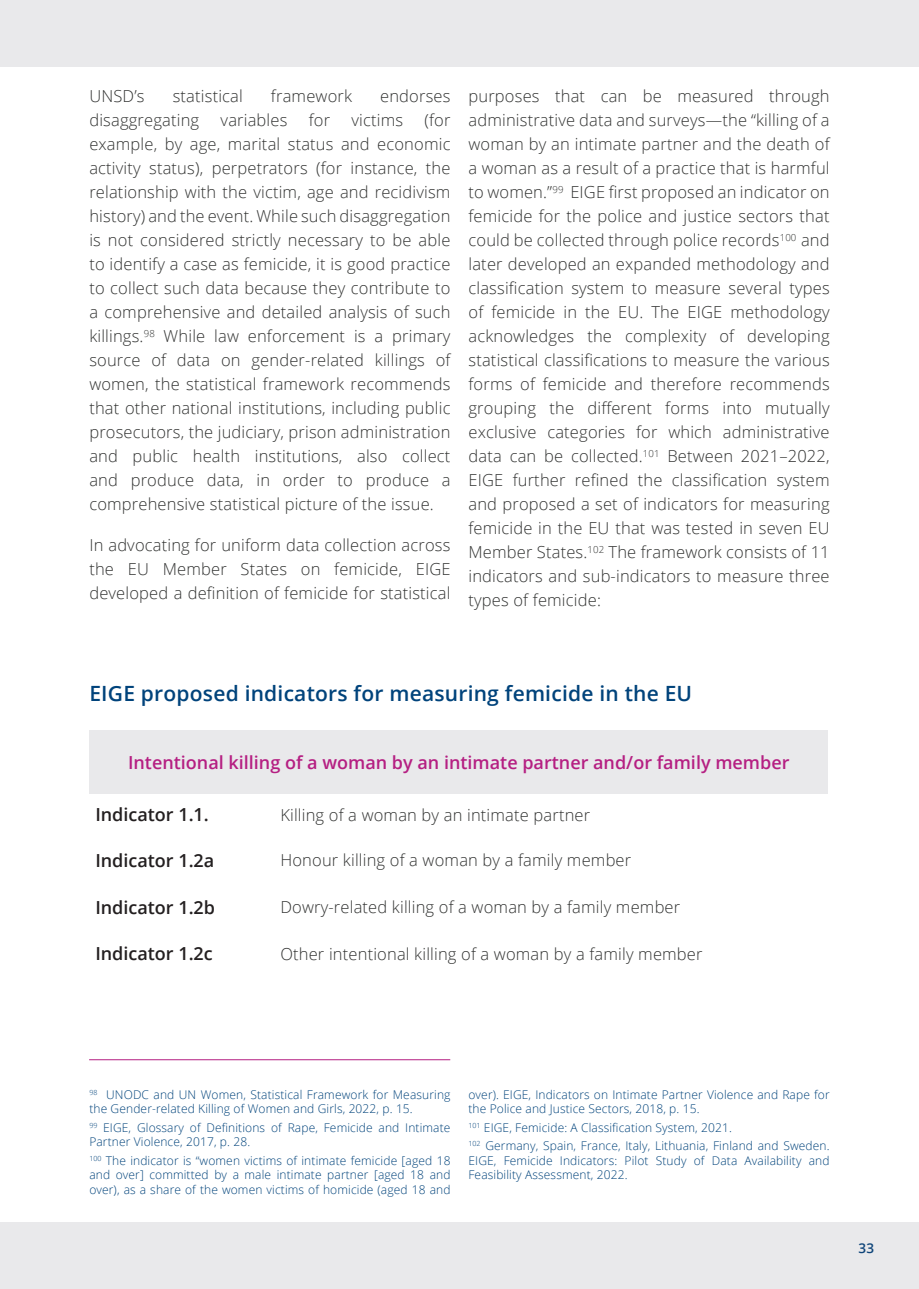
<style>
.page{position:relative;width:919px;height:1289px;background:#fff}
.page>*{position:absolute;margin:0;border:0;box-sizing:border-box;transform-origin:0 0}
.t1{font:600 21px "Open Sans";letter-spacing:.01em;color:#00437b}
.t2{font:600 18px "Open Sans";color:#b51f82}
.t3{font:600 18px "Open Sans";color:#231f20}
.t4{font:300 16.5px/24px "Open Sans";letter-spacing:.01em;color:#323332;text-align:justify}
.t5{font:600 13.5px "Open Sans";color:#0f457a}
.t6{font:300 12px/14.4px "Open Sans";letter-spacing:.01em;color:#00437b}
</style>
<div class="page">
<div style="left:0;top:1222px;width:918px;height:66px;background:#e9e9eb"></div>
<div style="left:0;top:0;width:918px;height:67px;background:#e9e9eb"></div>
<hr style="left:89px;top:1059px;width:361px;height:1px;background:#b51f82">
<div style="left:89px;top:730px;width:739px;height:63px;background:#e9e9eb"></div>
<p class="t4" style="left:89px;top:83px;width:57px">UNSD’s</p>
<p class="t4" style="left:173px;top:83px;width:72px">statistical</p>
<p class="t4" style="left:271px;top:83px;width:83px">framework</p>
<p class="t4" style="left:380px;top:83px;width:72px">endorses</p>
<p class="t4" style="left:89px;top:107px;width:111px">disaggregating</p>
<p class="t4" style="left:220px;top:107px;width:68px">variables</p>
<p class="t4" style="left:309px;top:107px;width:23px">for</p>
<p class="t4" style="left:351px;top:107px;width:53px">victims</p>
<p class="t4" style="left:89px;top:107px;width:363px;text-indent:335px">(for example, by age, marital status and economic activity status), perpetrators (for instance, the relationship with the victim, age and recidivism history) and the event. While such disaggregation is not considered strictly necessary to be able to identify a case as femicide, it is good practice to collect such data because they contribute to a comprehensive and detailed analysis of such killings.<sup>98</sup> While law enforcement is a primary source of data on gender-related killings of women, the statistical framework recommends that other national institutions, including public prosecutors, the judiciary, prison administration and public health institutions, also collect and produce data, in order to produce a comprehensive statistical picture of the issue.</p>
<p class="t4" style="left:89px;top:532px;width:362px">In advocating for uniform data collection across the EU Member States on femicide, EIGE developed a definition of femicide for statistical</p>
<p class="t4" style="left:468px;top:83px;width:363px">purposes that can be measured through administrative data and surveys—the “killing of a woman by an intimate partner and the death of a woman as a result of a practice that is harmful to women.”<sup>99</sup> EIGE first proposed an indicator on femicide for the police and justice sectors that could be collected through police records<sup>100</sup> and later developed an expanded methodology and classification system to measure several types of femicide in the EU. The EIGE methodology acknowledges the complexity of developing statistical classifications to measure the various forms of femicide and therefore recommends grouping the different forms into mutually exclusive categories for which administrative data can be collected.<sup>101</sup> Between 2021–2022, EIGE further refined the classification system and proposed a set of indicators for measuring femicide in the EU that was tested in seven EU Member States.<sup>102</sup> The framework consists of 11 indicators and sub-indicators to measure three types of femicide:</p>
<p class="t1" style="left:89px;top:679px;width:604px">EIGE proposed indicators for measuring femicide in the EU</p>
<p class="t2" style="left:128px;top:749px;width:663px">Intentional killing of a woman by an intimate partner and/or family member</p>
<p class="t3" style="left:95px;top:802px;width:115px">Indicator 1.1.</p>
<p class="t4" style="left:280px;top:802px;width:311px">Killing of a woman by an intimate partner</p>
<p class="t3" style="left:95px;top:848px;width:120px">Indicator 1.2a</p>
<p class="t4" style="left:280px;top:847px;width:352px">Honour killing of a woman by a family member</p>
<p class="t3" style="left:95px;top:894px;width:121px">Indicator 1.2b</p>
<p class="t4" style="left:280px;top:894px;width:401px">Dowry-related killing of a woman by a family member</p>
<p class="t3" style="left:95px;top:941px;width:119px">Indicator 1.2c</p>
<p class="t4" style="left:280px;top:941px;width:423px">Other intentional killing of a woman by a family member</p>
<p class="t6" style="left:89px;top:1086px;width:362px"><sup>98</sup> UNODC and UN Women, Statistical Framework for Measuring the Gender-related Killing of Women and Girls, 2022, p. 15.</p>
<p class="t6" style="left:89px;top:1119px;width:362px"><sup>99</sup> EIGE, Glossary of Definitions of Rape, Femicide and Intimate<br>Partner Violence, 2017, p. 28.</p>
<p class="t6" style="left:89px;top:1152px;width:362px;text-align:justify"><sup>100</sup> The indicator is “women victims of intimate femicide [aged 18 and over] committed by a male intimate partner [aged 18 and over), as a share of the women victims of homicide (aged 18 and</p>
<p class="t6" style="left:468px;top:1086px;width:362px">over). EIGE, Indicators on Intimate Partner Violence and Rape for the Police and Justice Sectors, 2018, p. 15.</p>
<p class="t6" style="left:468px;top:1119px;width:265px"><sup>101</sup> EIGE, Femicide: A Classification System, 2021.</p>
<p class="t6" style="left:468px;top:1138px;width:362px;text-align:justify"><sup>102</sup> Germany, Spain, France, Italy, Lithuania, Finland and Sweden.<br>EIGE, Femicide Indicators: Pilot Study of Data Availability and Feasibility Assessment, 2022.</p>
<p class="t5" style="left:858px;top:1238px;width:17px">33</p>
</div>
